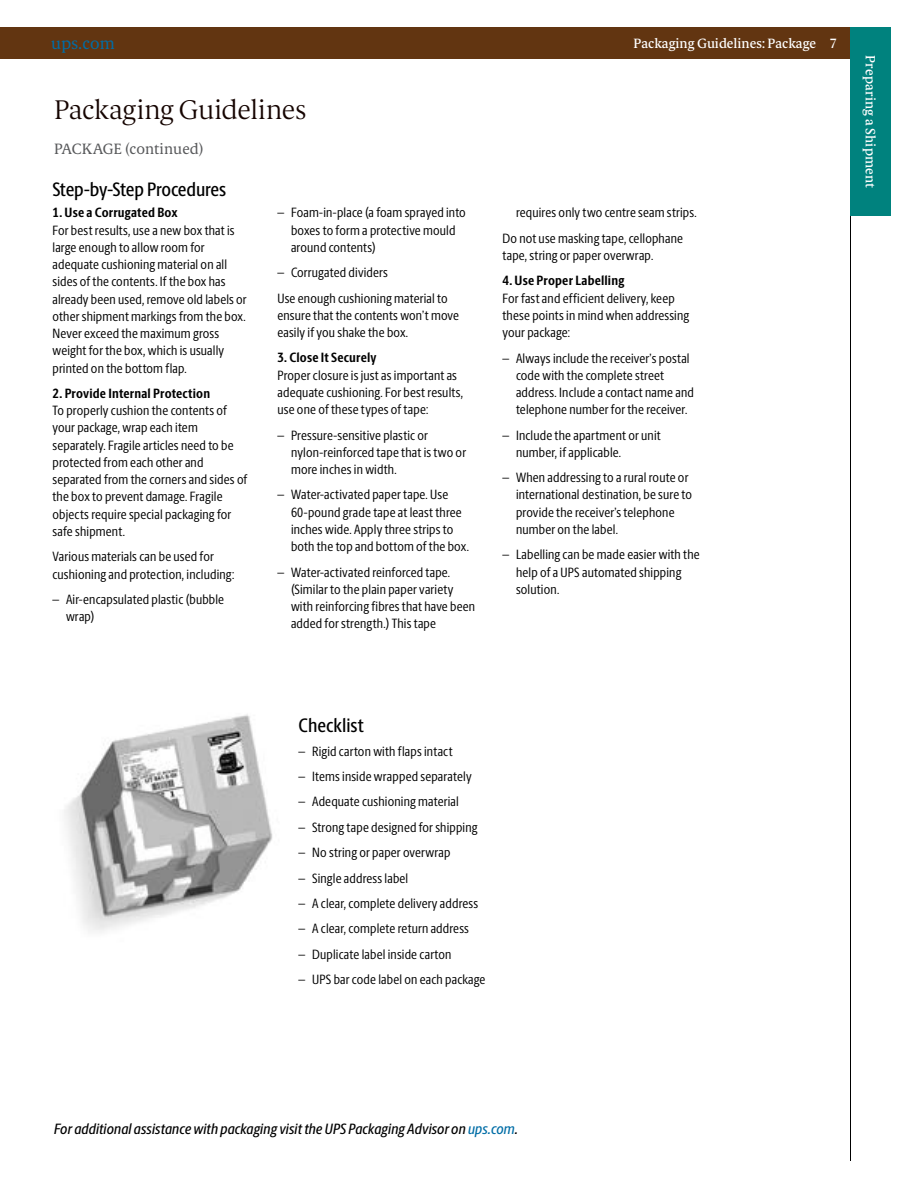
<style>
.page{position:relative;width:918px;height:1188px;background:#fff}
.page>*{position:absolute;margin:0;border:0;box-sizing:border-box;transform-origin:0 0}
.t1{font:200 27px "UPS Berlingske Serif Tx";letter-spacing:-.01em;color:#150400}
.t2{font:500 19.5px "UPS Berlingske Sans Cn";letter-spacing:-.01em;color:#000}
.t3{font:16.5px "UPS Berlingske Serif Tx";letter-spacing:.02em;color:#006da6}
.t4{font:italic 500 15px "UPS Berlingske Sans Cn";letter-spacing:.01em;color:#000}
.t5{font:15px "UPS Berlingske Serif Tx";letter-spacing:-.005em;color:#58595b}
.t6{font:13.5px/17.2px "UPS Berlingske Sans Cn";letter-spacing:.015em;color:#000}
.t7{font:700 13.5px "UPS Berlingske Sans Cn";letter-spacing:.015em;color:#000}
.t8{font:500 13.5px "UPS Berlingske Serif Tx";color:#fff}
.s1{color:#006da6}
</style>
<div class="page">
<hr style="left:850px;top:27px;width:1px;height:1134px;background:#000">
<div style="left:0;top:27px;width:891px;height:31px;background:#623511"></div>
<div style="left:850px;top:27px;width:41px;height:188px;background:#00827e"></div>
<img style="left:64px;top:714px;width:209px;height:218px">
<p class="t3" style="left:51px;top:31px;width:66px">ups.com</p>
<h1 class="t1" style="left:54px;top:91px;width:254px">Packaging Guidelines</h1>
<p class="t5" style="left:54px;top:138px;width:152px">PACKAGE (continued)</p>
<h2 class="t2" style="left:52px;top:175px;width:175px">Step-by-Step Procedures</h2>
<p class="t7" style="left:52px;top:203px;width:127px">1. Use a Corrugated Box</p>
<p class="t6" style="left:52px;top:221px;width:196px">For best results, use a new box that is large enough to allow room for adequate cushioning material on all sides of the contents. If the box has already been used, remove old labels or other shipment markings from the box.<br>Never exceed the maximum gross weight for the box, which is usually printed on the bottom flap.</p>
<p class="t7" style="left:52px;top:383px;width:159px">2. Provide Internal Protection</p>
<p class="t6" style="left:52px;top:402px;width:196px">To properly cushion the contents of your package, wrap each item separately. Fragile articles need to be protected from each other and separated from the corners and sides of the box to prevent damage. Fragile objects require special packaging for safe shipment.</p>
<p class="t6" style="left:52px;top:548px;width:183px">Various materials can be used for cushioning and protection, including:</p>
<p class="t6" style="left:66px;top:590px;width:160px;text-indent:-14px">– Air-encapsulated plastic (bubble wrap)</p>
<p class="t6" style="left:291px;top:204px;width:176px;text-indent:-14px">– Foam-in-place (a foam sprayed into boxes to form a protective mould around contents)</p>
<p class="t6" style="left:278px;top:260px;width:172px;line-height:25.3px">– Corrugated dividers<br>Use enough cushioning material to</p>
<p class="t6" style="left:278px;top:306px;width:183px">ensure that the contents won’t move easily if you shake the box.</p>
<p class="t7" style="left:278px;top:348px;width:101px">3. Close It Securely</p>
<p class="t6" style="left:278px;top:366px;width:187px">Proper closure is just as important as adequate cushioning. For best results, use one of these types of tape:</p>
<p class="t6" style="left:291px;top:426px;width:177px;text-indent:-14px">– Pressure-sensitive plastic or nylon-reinforced tape that is two or more inches in width.</p>
<p class="t6" style="left:291px;top:486px;width:179px;text-indent:-14px">– Water-activated paper tape. Use 60-pound grade tape at least three inches wide. Apply three strips to both the top and bottom of the box.</p>
<p class="t6" style="left:291px;top:563px;width:186px;text-indent:-14px">– Water-activated reinforced tape. (Similar to the plain paper variety with reinforcing fibres that have been added for strength.) This tape</p>
<p class="t8" style="left:634px;top:34px;width:205px">Packaging Guidelines: Package 7</p>
<p class="t6" style="left:503px;top:200px;width:196px;line-height:25.3px;text-indent:14px">requires only two centre seam strips.<br>Do not use masking tape, cellophane</p>
<p class="t6" style="left:503px;top:246px;width:152px">tape, string or paper overwrap.</p>
<p class="t7" style="left:503px;top:271px;width:123px">4. Use Proper Labelling</p>
<p class="t6" style="left:503px;top:289px;width:188px">For fast and efficient delivery, keep these points in mind when addressing your package:</p>
<p class="t6" style="left:516px;top:349px;width:179px;text-indent:-14px">– Always include the receiver’s postal code with the complete street address. Include a contact name and telephone number for the receiver.</p>
<p class="t6" style="left:516px;top:426px;width:146px;text-indent:-14px">– Include the apartment or unit number, if applicable.</p>
<p class="t6" style="left:516px;top:469px;width:178px;text-indent:-14px">– When addressing to a rural route or international destination, be sure to provide the receiver’s telephone number on the label.</p>
<p class="t6" style="left:516px;top:546px;width:185px;text-indent:-14px">– Labelling can be made easier with the help of a UPS automated shipping solution.</p>
<p class="t8" style="left:880px;top:55px;width:134px;rotate:90deg">Preparing a Shipment</p>
<h2 class="t2" style="left:299px;top:711px;width:67px">Checklist</h2>
<p class="t6" style="left:299px;top:742px;width:155px">– Rigid carton with flaps intact</p>
<p class="t6" style="left:299px;top:767px;width:175px">– Items inside wrapped separately</p>
<p class="t6" style="left:299px;top:793px;width:162px">– Adequate cushioning material</p>
<p class="t6" style="left:299px;top:818px;width:180px">– Strong tape designed for shipping</p>
<p class="t6" style="left:299px;top:844px;width:153px">– No string or paper overwrap</p>
<p class="t6" style="left:299px;top:869px;width:111px">– Single address label</p>
<p class="t6" style="left:299px;top:894px;width:181px">– A clear, complete delivery address</p>
<p class="t6" style="left:299px;top:920px;width:172px">– A clear, complete return address</p>
<p class="t6" style="left:299px;top:945px;width:154px">– Duplicate label inside carton</p>
<p class="t6" style="left:299px;top:970px;width:188px">– UPS bar code label on each package</p>
<p class="t4" style="left:54px;top:1118px;width:465px">For additional assistance with packaging visit the UPS Packaging Advisor on <span class="s1">ups.com</span>.</p>
</div>
